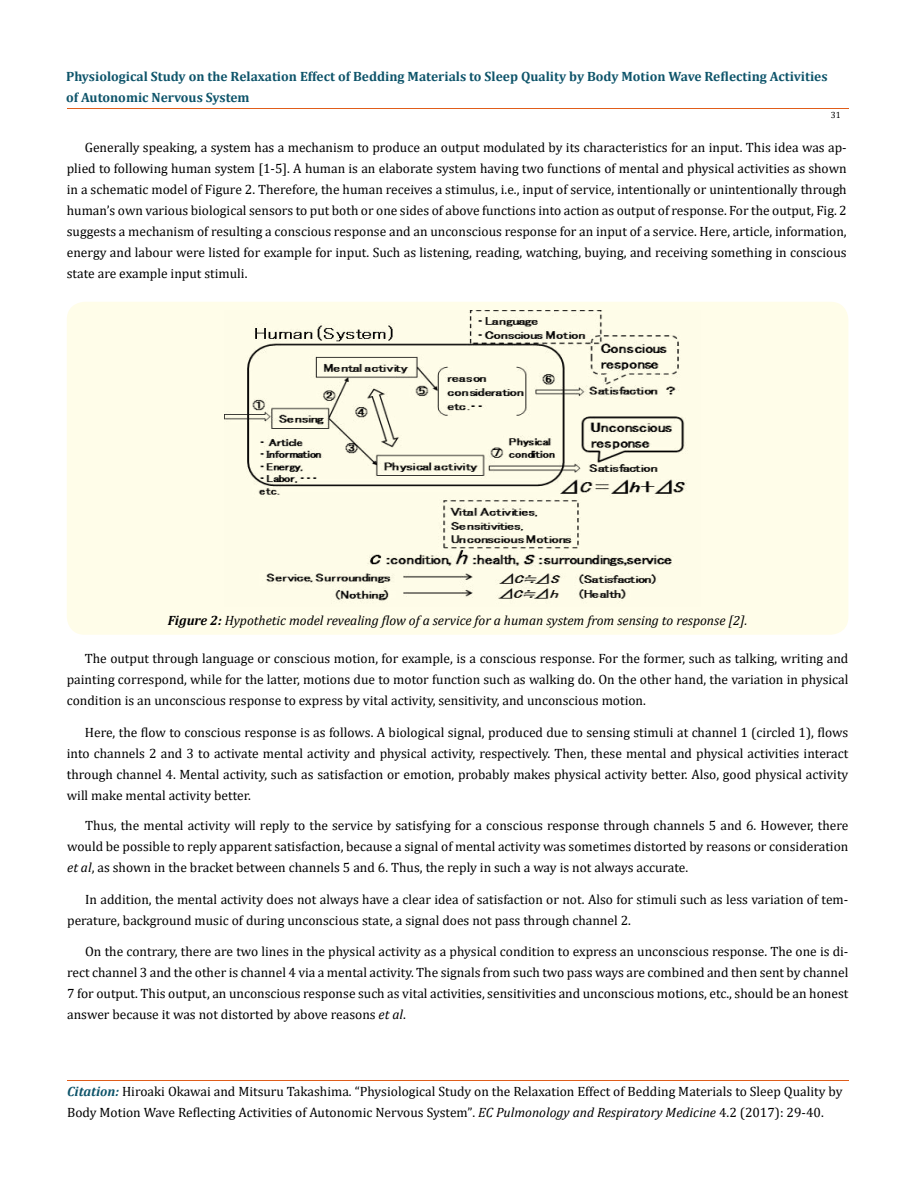
<style>
.page{position:relative;width:917px;height:1190px;background:#fff}
.page>*{position:absolute;margin:0;border:0;box-sizing:border-box;transform-origin:0 0}
.t1{font:13.5px/21px "Cambria";color:#000;text-align:justify}
.t2{font:700 13.5px/21px "Cambria";color:#0e546a}
.t3{font:italic 13.5px "Cambria";color:#000}
.t4{font:9px "Cambria";color:#000}
.s1{font-weight:700}
.s2{font-style:italic}
.s3{font-weight:700;font-style:italic;color:#0e546a}
.s4{font-size:13.35px}
</style>
<div class="page">
<hr style="left:67px;top:1080px;width:781px;height:1px;background:#e05d1a">
<div style="left:67px;top:302px;width:781px;height:332px;background:#fffde9;border-radius:18px"></div>
<img style="left:224px;top:311px;width:463px;height:290px">
<p class="t2" style="left:66px;top:65px;width:763px">Physiological Study on the Relaxation Effect of Bedding Materials to Sleep Quality by Body Motion Wave Reflecting Activities of Autonomic Nervous System</p>
<p class="t4" style="left:830px;top:110px;width:11px">31</p>
<p class="t1" style="left:67px;top:136px;width:781px;text-indent:18px">Generally speaking, a system has a mechanism to produce an output modulated by its characteristics for an input. This idea was ap&shy;plied to following human system [1-5]. A human is an elaborate system having two functions of mental and physical activities as shown in a schematic model of Figure 2. Therefore, the human receives a stimulus, i.e., input of service, intentionally or unintentionally through human’s own various biological sensors to put both or one sides of above functions into action as output of response. For the output, Fig. 2 suggests a mechanism of resulting a conscious response and an unconscious response for an input of a service. Here, article, information, energy and labour were listed for example for input. Such as listening, reading, watching, buying, and receiving something in conscious state are example input stimuli.</p>
<p class="t3" style="left:168px;top:611px;width:581px"><span class="s1">Figure 2:</span> Hypothetic model revealing flow of a service for a human system from sensing to response [2].</p>
<p class="t1" style="left:67px;top:648px;width:783px;text-indent:18px">The output through language or conscious motion, for example, is a conscious response. For the former, such as talking, writing and painting correspond, while for the latter, motions due to motor function such as walking do. On the other hand, the variation in physical condition is an unconscious response to express by vital activity, sensitivity, and unconscious motion.</p>
<p class="t1" style="left:67px;top:722px;width:783px;text-indent:18px">Here, the flow to conscious response is as follows. A biological signal, produced due to sensing stimuli at channel 1 (circled 1), flows into channels 2 and 3 to activate mental activity and physical activity, respectively. Then, these mental and physical activities interact through channel 4. Mental activity, such as satisfaction or emotion, probably makes physical activity better. Also, good physical activity will make mental activity better.</p>
<p class="t1" style="left:67px;top:814px;width:782px;text-indent:18px">Thus, the mental activity will reply to the service by satisfying for a conscious response through channels 5 and 6. However, there would be possible to reply apparent satisfaction, because a signal of mental activity was sometimes distorted by reasons or consideration <span class="s2">et al</span>, as shown in the bracket between channels 5 and 6. Thus, the reply in such a way is not always accurate.</p>
<p class="t1" style="left:67px;top:888px;width:782px;text-indent:18px">In addition, the mental activity does not always have a clear idea of satisfaction or not. Also for stimuli such as less variation of tem&shy;perature, background music of during unconscious state, a signal does not pass through channel 2.</p>
<p class="t1" style="left:67px;top:941px;width:782px;text-indent:18px">On the contrary, there are two lines in the physical activity as a physical condition to express an unconscious response. The one is di&shy;rect channel 3 and the other is channel 4 via a mental activity. The signals from such two pass ways are combined and then sent by channel 7 for output. This output, an unconscious response such as vital activities, sensitivities and unconscious motions, etc., should be an honest answer because it was not distorted by above reasons <span class="s2">et al</span>.</p>
<p class="t1" style="left:67px;top:1080px;width:777px"><span class="s3">Citation:</span> Hiroaki Okawai and Mitsuru Takashima. “Physiological Study on the Relaxation Effect of Bedding Materials to Sleep Quality by<br>Body Motion Wave Reflecting Activities of Autonomic Nervous System”<span class="s4">.</span> <span class="s2">EC Pulmonology and Respiratory Medicine</span> <span class="s4">4</span>.2 (2017): 29-40.</p>
</div>
